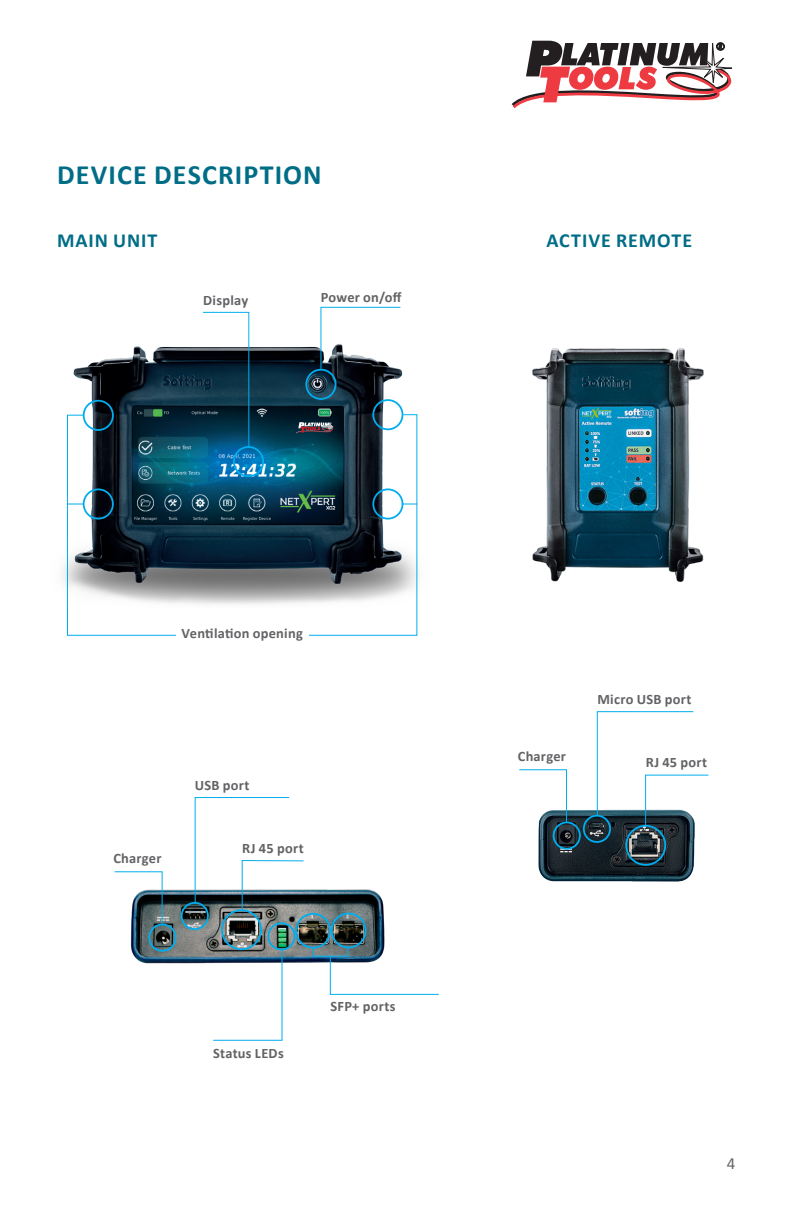
<style>
.page{position:relative;width:792px;height:1224px;background:#fff}
.page>*{position:absolute;margin:0;border:0;box-sizing:border-box;transform-origin:0 0}
.Heading_1{font:700 28px "Calibri";letter-spacing:.04em;color:#006d87}
.Heading_2{font:700 20px "Calibri";letter-spacing:.045em;color:#006d87}
.t1{font:17px "Calibri";color:#636366}
.Bullet{font:700 14.4px "Calibri";letter-spacing:.02em;color:#636366}
</style>
<div class="page">
<img style="left:63px;top:346px;width:341px;height:244px">
<img style="left:131px;top:889px;width:254px;height:75px">
<img style="left:532px;top:348px;width:172px;height:235px">
<svg style="left:320px;top:306px;width:81px;height:64px"></svg>
<svg style="left:202px;top:311px;width:48px;height:103px"></svg>
<div style="left:83px;top:400px;width:31px;height:31px;border:2px solid #00aeef;border-radius:50%"></div>
<div style="left:372px;top:399px;width:31px;height:31px;border:2px solid #00aeef;border-radius:50%"></div>
<svg style="left:67px;top:414px;width:351px;height:222px"></svg>
<div style="left:176px;top:623px;width:133px;height:20px;background:#fff"></div>
<div style="left:233px;top:446px;width:31px;height:31px;border:2px solid #00aeef;border-radius:50%"></div>
<div style="left:305px;top:369px;width:31px;height:31px;border:2px solid #00aeef;border-radius:50%"></div>
<svg style="left:68px;top:504px;width:15px;height:1px"></svg>
<svg style="left:402px;top:504px;width:15px;height:1px"></svg>
<img style="left:538px;top:810px;width:157px;height:72px">
<div style="left:625px;top:825px;width:41px;height:41px;border:2px solid #00aeef;border-radius:50%"></div>
<div style="left:553px;top:822px;width:28px;height:28px;border:2px solid #00aeef;border-radius:50%"></div>
<svg style="left:519px;top:769px;width:48px;height:55px"></svg>
<div style="left:583px;top:815px;width:28px;height:28px;border:2px solid #00aeef;border-radius:50%"></div>
<svg style="left:596px;top:711px;width:113px;height:116px"></svg>
<div style="left:221px;top:909px;width:41px;height:41px;border:2px solid #00aeef;border-radius:50%"></div>
<div style="left:295px;top:913px;width:36px;height:36px;border:2px solid #00aeef;border-radius:50%"></div>
<div style="left:331px;top:913px;width:35px;height:35px;border:2px solid #00aeef;border-radius:50%"></div>
<div style="left:268px;top:922px;width:28px;height:28px;border:2px solid #00aeef;border-radius:50%"></div>
<div style="left:148px;top:924px;width:28px;height:28px;border:2px solid #00aeef;border-radius:50%"></div>
<svg style="left:114px;top:871px;width:49px;height:55px"></svg>
<svg style="left:212px;top:948px;width:71px;height:93px"></svg>
<svg style="left:329px;top:955px;width:110px;height:40px"></svg>
<div style="left:181px;top:902px;width:28px;height:28px;border:2px solid #00aeef;border-radius:50%"></div>
<svg style="left:194px;top:797px;width:110px;height:115px"></svg>
<div style="left:313px;top:947px;width:35px;height:10px;border:1px solid #00aeef"></div>
<svg style="left:296px;top:422px;width:38px;height:12px"></svg>
<svg style="left:512px;top:41px;width:220px;height:67px"></svg>
<p class="Heading_1" style="left:57px;top:155px;width:266px">DEVICE DESCRIPTION</p>
<p class="Heading_2" style="left:57px;top:227px;width:102px">MAIN UNIT</p>
<p class="Heading_2" style="left:547px;top:227px;width:147px">ACTIVE REMOTE</p>
<p class="Bullet" style="left:203px;top:290px;width:46px">Display</p>
<p class="Bullet" style="left:321px;top:287px;width:82px">Power on/off</p>
<p class="Bullet" style="left:182px;top:623px;width:123px">Ventilation opening</p>
<p class="Bullet" style="left:113px;top:848px;width:50px">Charger</p>
<p class="Bullet" style="left:195px;top:775px;width:56px">USB port</p>
<p class="Bullet" style="left:242px;top:838px;width:63px">RJ 45 port</p>
<p class="Bullet" style="left:213px;top:1043px;width:72px">Status LEDs</p>
<p class="Bullet" style="left:331px;top:996px;width:66px">SFP+ ports</p>
<p class="Bullet" style="left:518px;top:746px;width:50px">Charger</p>
<p class="Bullet" style="left:597px;top:689px;width:96px">Micro USB port</p>
<p class="Bullet" style="left:646px;top:752px;width:63px">RJ 45 port</p>
<p class="t1" style="left:727px;top:1151px;width:10px">4</p>
</div>
